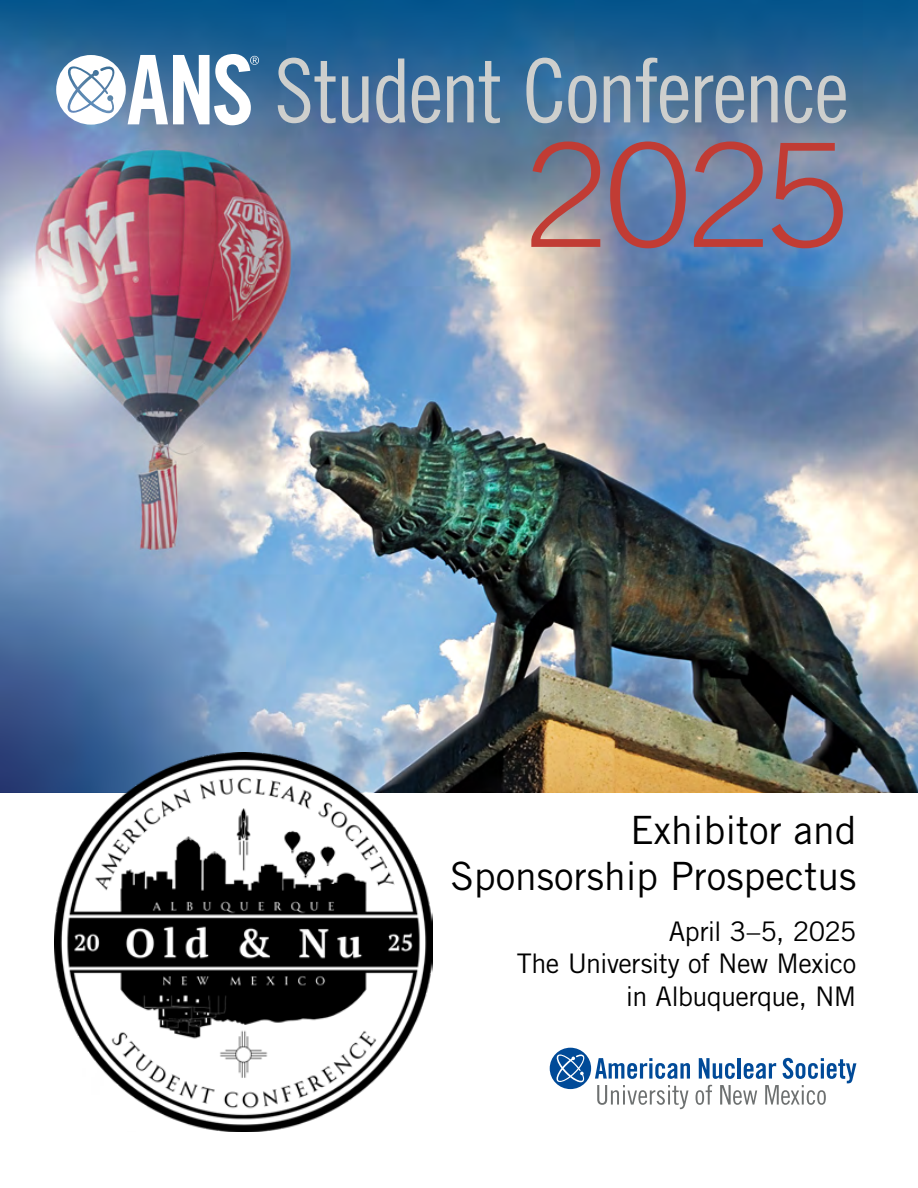
<style>
.page{position:relative;width:918px;height:1188px;background:#fff}
.page>*{position:absolute;margin:0;border:0;box-sizing:border-box;transform-origin:0 0}
.t1{font:300 144px "Trade Gothic LT Std";color:#c13c34;scale:1.05 1}
.t2{font:88.5px "Trade Gothic LT Std Cn 18";letter-spacing:-.025em;color:#cecfcd}
.t3{font:39px/46.8px "Trade Gothic LT Std";color:#000;text-align:right}
.t4{font:27px/32.4px "Trade Gothic LT Std";letter-spacing:-.02em;color:#000;text-align:right}
</style>
<div class="page">
<img style="left:0;top:0;width:918px;height:792px">
<svg style="left:56px;top:54px;width:203px;height:71px"></svg>
<svg style="left:550px;top:1048px;width:140px;height:61px"></svg>
<svg style="left:696px;top:1058px;width:160px;height:47px"></svg>
<img style="left:54px;top:752px;width:379px;height:379px">
<h2 class="t2" style="left:275px;top:38px;width:576px">Student Conference</h2>
<h1 class="t1" style="left:525px;top:110px;width:310px">2025</h1>
<h3 class="t3" style="left:450px;top:806px;width:408px">Exhibitor and<br>Sponsorship Prospectus</h3>
<p class="t4" style="left:517px;top:915px;width:341px">April 3–5, 2025<br>The University of New Mexico in Albuquerque, NM</p>
</div>
